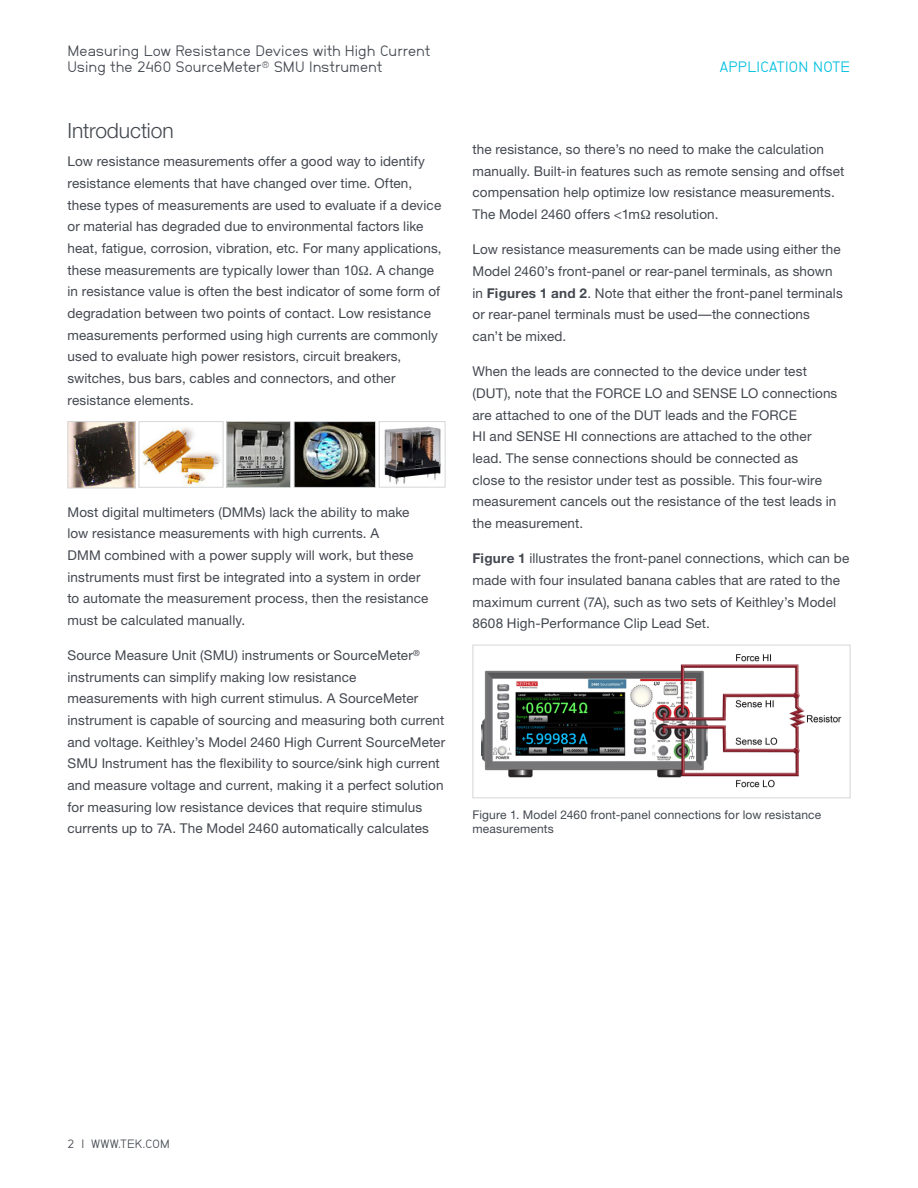
<style>
.page{position:relative;width:918px;height:1188px;background:#fff}
.page>*{position:absolute;margin:0;border:0;box-sizing:border-box;transform-origin:0 0}
.t1{font:300 21px "Helvetica Neue";letter-spacing:-.005em;color:#43474f}
.t2{font:15px/16.5px "NB Grotesk";letter-spacing:.005em;color:#43474f}
.t3{font:15px "NB Grotesk";letter-spacing:.02em;color:#00bfdf}
.t4{font:13.5px/21.6px "Helvetica Neue";letter-spacing:.01em;color:#43474f}
.t5{font:12px/14.2px "Helvetica Neue";letter-spacing:.015em;color:#43474f}
.t6{font:12px "NB Grotesk";letter-spacing:.025em;color:#43474f}
.s1{font-weight:700}
</style>
<div class="page">
<img style="left:70px;top:423px;width:64px;height:63px">
<div style="left:68px;top:421px;width:68px;height:67px;border:1px solid #d5d7d8"></div>
<img style="left:142px;top:427px;width:79px;height:59px">
<div style="left:139px;top:421px;width:84px;height:67px;border:1px solid #d5d7d8"></div>
<img style="left:228px;top:423px;width:61px;height:63px">
<div style="left:226px;top:421px;width:65px;height:67px;border:1px solid #d5d7d8"></div>
<img style="left:296px;top:423px;width:78px;height:63px">
<div style="left:294px;top:421px;width:82px;height:67px;border:1px solid #d5d7d8"></div>
<img style="left:384px;top:426px;width:57px;height:59px">
<div style="left:379px;top:421px;width:67px;height:67px;border:1px solid #d5d7d8"></div>
<img style="left:481px;top:654px;width:361px;height:134px">
<div style="left:472px;top:645px;width:378px;height:153px;border:1px solid #d5d7d8"></div>
<p class="t2" style="left:68px;top:42px;width:364px">Measuring Low Resistance Devices with High Current<br>Using the 2460 SourceMeter<sup>®</sup> SMU Instrument</p>
<h1 class="t1" style="left:68px;top:118px;width:108px">Introduction</h1>
<p class="t4" style="left:68px;top:151px;width:376px">Low resistance measurements offer a good way to identify resistance elements that have changed over time. Often, these types of measurements are used to evaluate if a device or material has degraded due to environmental factors like heat, fatigue, corrosion, vibration, etc. For many applications, these measurements are typically lower than 10 . A change in resistance value is often the best indicator of some form of degradation between two points of contact. Low resistance measurements performed using high currents are commonly used to evaluate high power resistors, circuit breakers, switches, bus bars, cables and connectors, and other resistance elements.</p>
<p class="t4" style="left:68px;top:501px;width:362px">Most digital multimeters (DMMs) lack the ability to make low resistance measurements with high currents. A<br>DMM combined with a power supply will work, but these instruments must first be integrated into a system in order to automate the measurement process, then the resistance must be calculated manually.</p>
<p class="t4" style="left:68px;top:644px;width:379px">Source Measure Unit (SMU) instruments or SourceMeter<sup>® </sup>instruments can simplify making low resistance measurements with high current stimulus. A SourceMeter instrument is capable of sourcing and measuring both current and voltage. Keithley’s Model 2460 High Current SourceMeter SMU Instrument has the flexibility to source/sink high current and measure voltage and current, making it a perfect solution for measuring low resistance devices that require stimulus currents up to 7A. The Model 2460 automatically calculates</p>
<p class="t3" style="left:720px;top:59px;width:132px">APPLICATION NOTE</p>
<p class="t4" style="left:473px;top:138px;width:373px">the resistance, so there’s no need to make the calculation manually. Built-in features such as remote sensing and offset compensation help optimize low resistance measurements.<br>The Model 2460 offers &lt;1m resolution.</p>
<p class="t4" style="left:473px;top:238px;width:372px">Low resistance measurements can be made using either the Model 2460’s front-panel or rear-panel terminals, as shown in <span class="s1">Figures 1 and 2</span>. Note that either the front-panel terminals or rear-panel terminals must be used—the connections can’t be mixed.</p>
<p class="t4" style="left:473px;top:360px;width:366px">When the leads are connected to the device under test (DUT), note that the FORCE LO and SENSE LO connections are attached to one of the DUT leads and the FORCE<br>HI and SENSE HI connections are attached to the other lead. The sense connections should be connected as<br>close to the resistor under test as possible. This four-wire measurement cancels out the resistance of the test leads in the measurement.</p>
<p class="t4" style="left:473px;top:547px;width:378px"><span class="s1">Figure 1</span> illustrates the front-panel connections, which can be made with four insulated banana cables that are rated to the maximum current (7A), such as two sets of Keithley’s Model 8608 High-Performance Clip Lead Set.</p>
<p class="t5" style="left:472px;top:808px;width:350px">Figure 1. Model 2460 front-panel connections for low resistance measurements</p>
<p class="t6" style="left:68px;top:1136px;width:104px">2 | WWW.TEK.COM</p>
</div>
